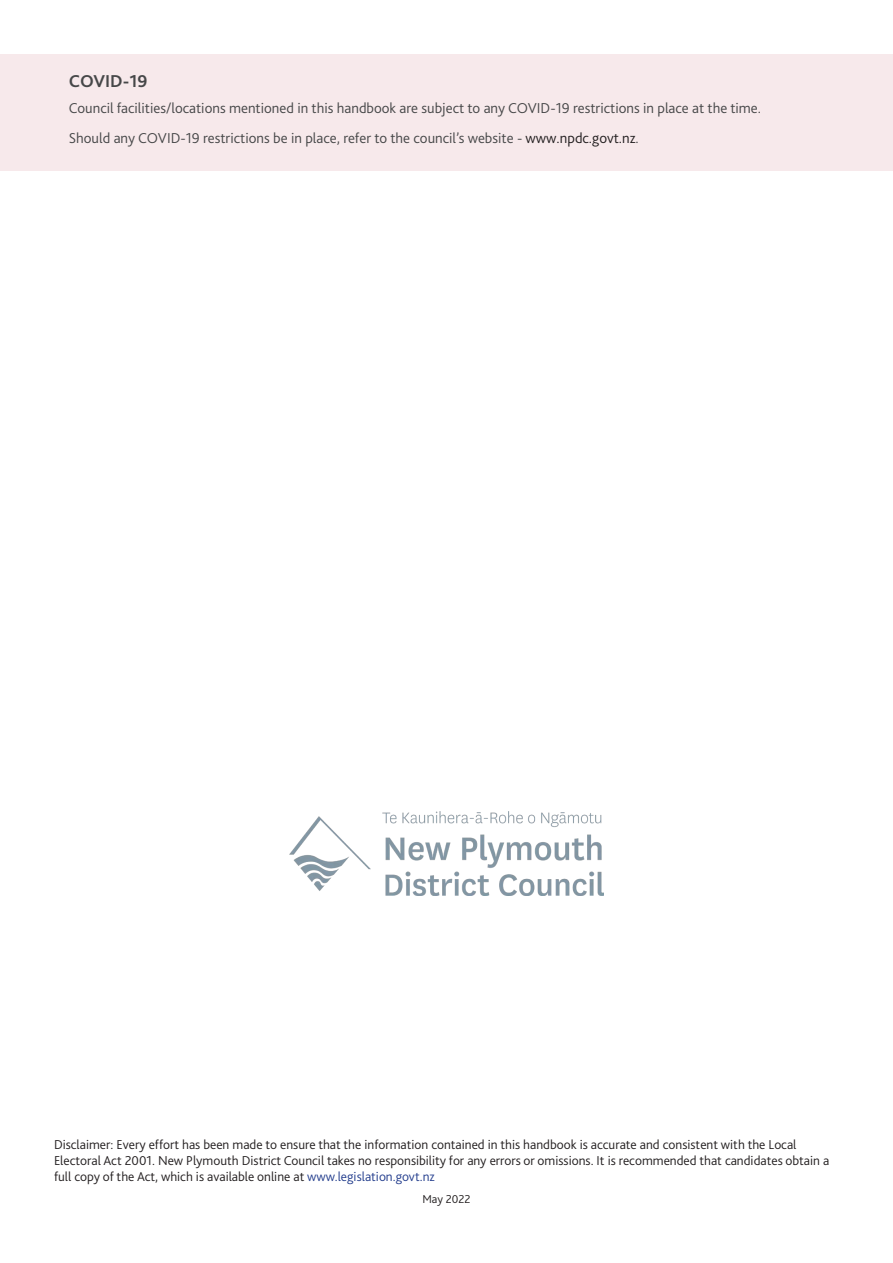
<style>
.page{position:relative;width:893px;height:1263px;background:#fff}
.page>*{position:absolute;margin:0;border:0;box-sizing:border-box;transform-origin:0 0}
.Bullets__Level_2{font:700 18px "Bliss";color:#464748}
.Bullets__Level_2-2{font:300 15px "Bliss";color:#464748}
.SmallBlissbody{font:300 13.5px/16.2px "Bliss";color:#231f20}
.t1{font:300 12px "Bliss";color:#231f20}
.s1{color:#231f20}
.s2{color:#253f8e}
</style>
<div class="page">
<img style="left:289px;top:811px;width:314px;height:85px">
<div style="left:0;top:54px;width:893px;height:117px;background:#f7e9eb"></div>
<p class="Bullets__Level_2" style="left:69px;top:70px;width:80px">COVID-19</p>
<p class="Bullets__Level_2-2" style="left:69px;top:99px;width:694px">Council facilities/locations mentioned in this handbook are subject to any COVID-19 restrictions in place at the time.</p>
<p class="Bullets__Level_2-2" style="left:69px;top:128px;width:571px">Should any COVID-19 restrictions be in place, refer to the council’s website - <span class="s1">www.npdc.govt.nz</span>.</p>
<p class="SmallBlissbody" style="left:54px;top:1136px;width:777px">Disclaimer: Every effort has been made to ensure that the information contained in this handbook is accurate and consistent with the Local<br>Electoral Act 2001. New Plymouth District Council takes no responsibility for any errors or omissions. It is recommended that candidates obtain a full copy of the Act, which is available online at <span class="s2">www.legislation.govt.nz</span></p>
<p class="t1" style="left:422px;top:1192px;width:50px">May 2022</p>
</div>
